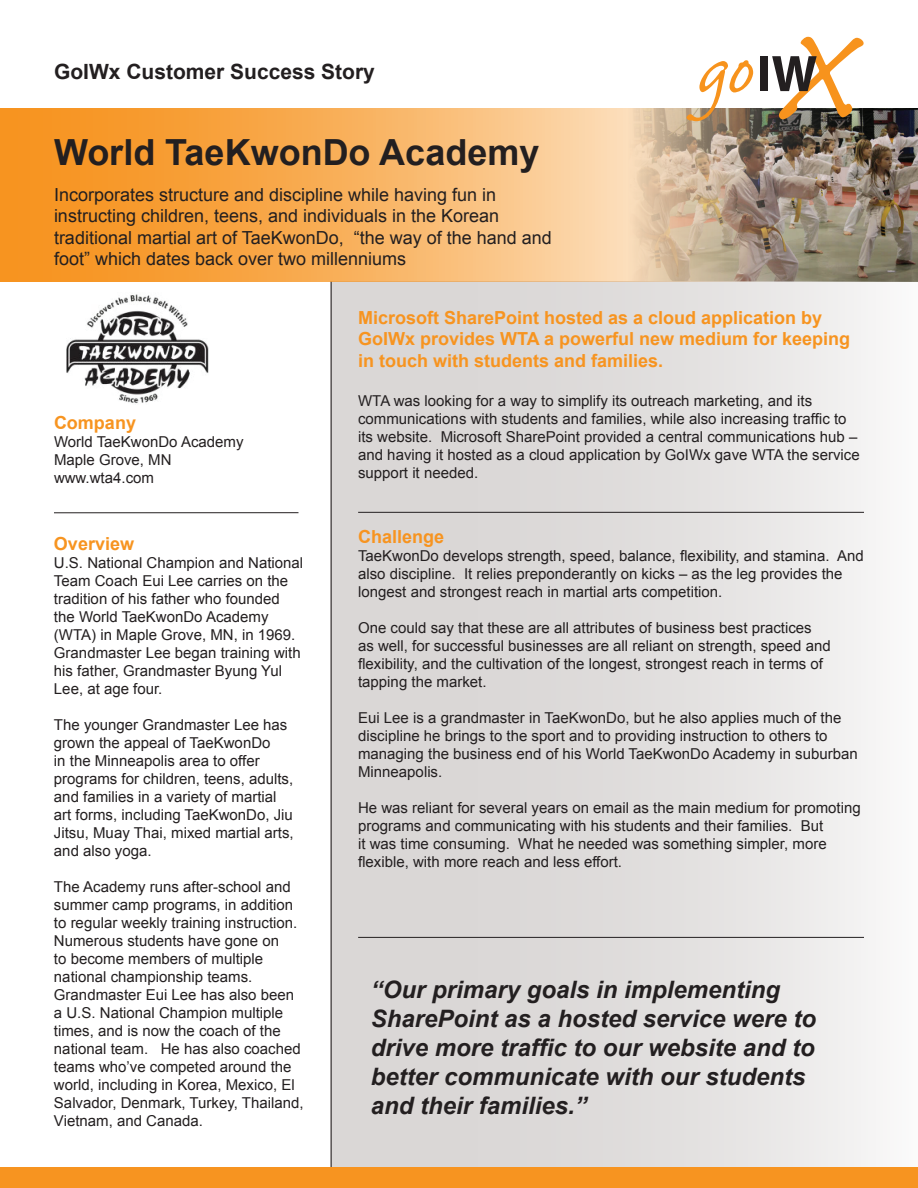
<style>
.page{position:relative;width:918px;height:1188px;background:#fff}
.page>*{position:absolute;margin:0;border:0;box-sizing:border-box;transform-origin:0 0}
.t1{font:168.45px "Caflisch Script Pro";color:#f7931d;scale:.93 1}
.t2{font:86.25px "Caflisch Script Pro";color:#f7931d}
.t3{font:700 36px "Arial";color:#231f20}
.t4{font:italic 700 24px/28.8px "Arial";color:#231f20}
.t5{font:700 21px "Arial";color:#231f20}
.t6{font:18px/21.6px "Arial";color:#231f20}
.t7{font:700 18px/21.6px "Arial";color:#f79420}
.t8{font:15px/18px "Arial";color:#231f20}
.s1{font-family:"Myriad Pro";font-weight:700;font-size:51.75px;color:#231f20}
</style>
<div class="page">
<img style="left:772px;top:108px;width:146px;height:173px">
<div style="left:330px;top:281px;width:588px;height:907px;background:linear-gradient(to right,#d3cfce,#f3f2f1)"></div>
<hr style="left:54px;top:512px;width:244px;height:1px;background:#231f20">
<hr style="left:331px;top:281px;width:1px;height:907px;background:#231f20">
<svg style="left:0;top:108px;width:772px;height:173px;background:#eeaf65"></svg>
<hr style="left:358px;top:512px;width:506px;height:1px;background:#231f20">
<hr style="left:358px;top:937px;width:506px;height:1px;background:#231f20">
<div style="left:0;top:1168px;width:918px;height:20px;background:#f79420"></div>
<img style="left:67px;top:294px;width:141px;height:110px">
<h1 class="t1" style="left:774px;top:-12px;width:86px">X</h1>
<h3 class="t5" style="left:54px;top:58px;width:322px">GoIWx Customer Success Story</h3>
<h2 class="t2" style="left:696px;top:26px;width:123px">go<span class="s1">IW</span></h2>
<h3 class="t3" style="left:54px;top:128px;width:487px">World TaeKwonDo Academy</h3>
<p class="t6" style="left:54px;top:184px;width:499px">Incorporates structure and discipline while having fun in instructing children, teens, and individuals in the Korean traditional martial art of TaeKwonDo, “the way of the hand and foot” which dates back over two millenniums</p>
<p class="t7" style="left:54px;top:412px;width:84px">Company</p>
<p class="t8" style="left:54px;top:432px;width:191px">World TaeKwonDo Academy<br>Maple Grove, MN www.wta4.com</p>
<p class="t7" style="left:54px;top:533px;width:82px">Overview</p>
<p class="t8" style="left:54px;top:553px;width:251px">U.S. National Champion and National<br>Team Coach Eui Lee carries on the tradition of his father who founded the World TaeKwonDo Academy (WTA) in Maple Grove, MN, in 1969.<br>Grandmaster Lee began training with his father, Grandmaster Byung Yul<br>Lee, at age four.</p>
<p class="t8" style="left:54px;top:715px;width:241px">The younger Grandmaster Lee has grown the appeal of TaeKwonDo<br>in the Minneapolis area to offer programs for children, teens, adults, and families in a variety of martial art forms, including TaeKwonDo, Jiu<br>Jitsu, Muay Thai, mixed martial arts, and also yoga.</p>
<p class="t8" style="left:54px;top:877px;width:251px">The Academy runs after-school and summer camp programs, in addition to regular weekly training instruction.<br>Numerous students have gone on<br>to become members of multiple national championship teams.<br>Grandmaster Eui Lee has also been a U.S. National Champion multiple times, and is now the coach of the national team. He has also coached teams who’ve competed around the world, including in Korea, Mexico, El Salvador, Denmark, Turkey, Thailand, Vietnam, and Canada.</p>
<p class="t7" style="left:358px;top:307px;width:494px">Microsoft SharePoint hosted as a cloud application by<br>GoIWx provides WTA a powerful new medium for keeping in touch with students and families.</p>
<p class="t8" style="left:358px;top:392px;width:503px">WTA was looking for a way to simplify its outreach marketing, and its communications with students and families, while also increasing traffic to its website. Microsoft SharePoint provided a central communications hub – and having it hosted as a cloud application by GoIWx gave WTA the service support it needed.</p>
<p class="t7" style="left:358px;top:527px;width:88px">Challenge</p>
<p class="t8" style="left:358px;top:547px;width:507px">TaeKwonDo develops strength, speed, balance, flexibility, and stamina. And also discipline. It relies preponderantly on kicks – as the leg provides the longest and strongest reach in martial arts competition.</p>
<p class="t8" style="left:358px;top:619px;width:474px">One could say that these are all attributes of business best practices as well, for successful businesses are all reliant on strength, speed and flexibility, and the cultivation of the longest, strongest reach in terms of tapping the market.</p>
<p class="t8" style="left:358px;top:709px;width:501px">Eui Lee is a grandmaster in TaeKwonDo, but he also applies much of the discipline he brings to the sport and to providing instruction to others to managing the business end of his World TaeKwonDo Academy in suburban Minneapolis.</p>
<p class="t8" style="left:358px;top:799px;width:504px">He was reliant for several years on email as the main medium for promoting programs and communicating with his students and their families. But<br>it was time consuming. What he needed was something simpler, more flexible, with more reach and less effort.</p>
<h3 class="t4" style="left:371px;top:976px;width:447px">“Our primary goals in implementing SharePoint as a hosted service were to drive more traffic to our website and to better communicate with our students and their families.”</h3>
</div>
